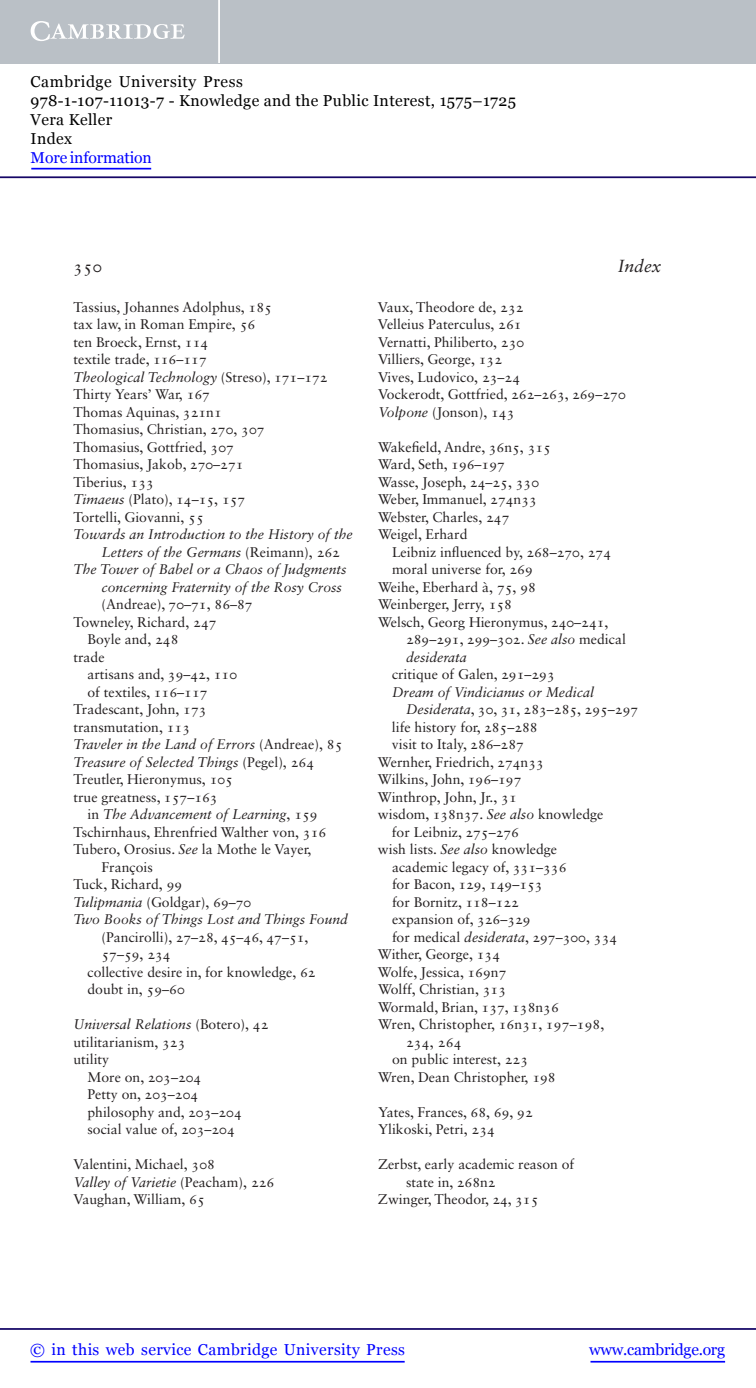
<style>
.page{position:relative;width:756px;height:1388px;background:#fff}
.page>*{position:absolute;margin:0;border:0;box-sizing:border-box;transform-origin:0 0}
.t1{font:italic 17.5px "Sabon LT Std";color:#231f20}
.t2{font:16.62px "Sabon LT Std";color:#231f20}
.t3{font:15.75px/18.9px "Georgia";letter-spacing:.025em;color:#000}
.t4{font:15.75px "Georgia";letter-spacing:.025em;color:#00f}
.t5{font:15.75px "Georgia";letter-spacing:-.015em;color:#00f}
.t6{font:15.75px "Georgia";letter-spacing:-.01em;color:#00f}
.t7{font:14px/17.5px "Sabon LT Std";color:#231f20}
.t8{font:italic 14px "Sabon LT Std";color:#231f20}
.s1{font-style:italic}
.s2{font-style:normal}
</style>
<div class="page">
<hr style="left:591px;top:1361px;width:134px;height:1px;background:#00f">
<hr style="left:0;top:1328px;width:756px;height:2px;background:#150666">
<hr style="left:31px;top:1361px;width:374px;height:1px;background:#00f">
<div style="left:0;top:0;width:756px;height:63px;background:#bac0c6"></div>
<svg style="left:31px;top:21px;width:154px;height:20px"></svg>
<hr style="left:218px;top:0;width:2px;height:63px;background:#fff">
<hr style="left:0;top:176px;width:756px;height:2px;background:#150666">
<hr style="left:31px;top:168px;width:120px;height:1px;background:#00f">
<p class="t3" style="left:31px;top:73px;width:487px">Cambridge University Press<br>978-1-107-11013-7 - Knowledge and the Public Interest, 1575–1725<br>Vera Keller<br>Index</p>
<p class="t6" style="left:31px;top:148px;width:123px">More information</p>
<p class="t2" style="left:74px;top:260px;width:30px">350</p>
<p class="t1" style="left:618px;top:259px;width:45px">Index</p>
<p class="t7" style="left:74px;top:299px;width:256px">Tassius, Johannes Adolphus, 185<br>tax law, in Roman Empire, 56<br>ten Broeck, Ernst, 114<br>textile trade, 116–117<br><span class="s1">Theological Technology</span> (Streso), 171–172<br>Thirty Years’ War, 167<br>Thomas Aquinas, 321n1<br>Thomasius, Christian, 270, 307<br>Thomasius, Gottfried, 307<br>Thomasius, Jakob, 270–271<br>Tiberius, 133<br><span class="s1">Timaeus</span> (Plato), 14–15 , 157<br>Tortelli, Giovanni, 55</p>
<p class="t8" style="left:74px;top:529px;width:281px">Towards an Introduction to the History of the</p>
<p class="t8" style="left:102px;top:546px;width:240px">Letters of the Germans <span class="s2">(Reimann), 262</span></p>
<p class="t8" style="left:74px;top:564px;width:275px">The Tower of Babel or a Chaos of Judgments</p>
<p class="t8" style="left:102px;top:581px;width:242px">concerning Fraternity of the Rosy Cross</p>
<p class="t7" style="left:102px;top:597px;width:153px">(Andreae), 70–71 , 86–87</p>
<p class="t7" style="left:74px;top:614px;width:145px">Towneley, Richard, 247</p>
<p class="t7" style="left:88px;top:632px;width:93px">Boyle and, 248</p>
<p class="t7" style="left:74px;top:649px;width:33px">trade</p>
<p class="t7" style="left:88px;top:667px;width:151px">artisans and, 39–42 , 110</p>
<p class="t7" style="left:88px;top:684px;width:122px">of textiles, 116–117</p>
<p class="t7" style="left:74px;top:702px;width:135px">Tradescant, John, 173</p>
<p class="t7" style="left:74px;top:719px;width:118px">transmutation, 113</p>
<p class="t8" style="left:74px;top:739px;width:270px">Traveler in the Land of Errors <span class="s2">(Andreae), 85</span></p>
<p class="t8" style="left:74px;top:756px;width:242px">Treasure of Selected Things <span class="s2">(Pegel), 264</span></p>
<p class="t7" style="left:74px;top:772px;width:161px">Treutler, Hieronymus, 105</p>
<p class="t7" style="left:74px;top:789px;width:146px">true greatness, 157–163</p>
<p class="t8" style="left:88px;top:809px;width:232px"><span class="s2">in</span> The Advancement of Learning <span class="s2">, 159</span></p>
<p class="t7" style="left:74px;top:824px;width:254px">Tschirnhaus, Ehrenfried Walther von, 316</p>
<p class="t7" style="left:74px;top:842px;width:239px">Tubero, Orosius. <span class="s1">See</span> la Mothe le Vayer,</p>
<p class="t7" style="left:102px;top:859px;width:53px">François</p>
<p class="t7" style="left:74px;top:877px;width:110px">Tuck, Richard, 99</p>
<p class="t7" style="left:74px;top:894px;width:179px"><span class="s1">Tulipmania</span> (Goldgar), 69–70</p>
<p class="t8" style="left:74px;top:914px;width:276px">Two Books of Things Lost and Things Found</p>
<p class="t7" style="left:102px;top:929px;width:208px">(Pancirolli), 27–28 , 45–46 , 47–51 ,</p>
<p class="t7" style="left:101px;top:947px;width:71px">57–59 , 234</p>
<p class="t7" style="left:87px;top:964px;width:230px">collective desire in, for knowledge, 62</p>
<p class="t7" style="left:88px;top:982px;width:99px">doubt in, 59–60</p>
<p class="t8" style="left:74px;top:1019px;width:197px">Universal Relations <span class="s2">(Botero), 42</span></p>
<p class="t7" style="left:73px;top:1034px;width:114px">utilitarianism, 323</p>
<p class="t7" style="left:73px;top:1052px;width:37px">utility</p>
<p class="t7" style="left:87px;top:1069px;width:115px">More on, 203–204</p>
<p class="t7" style="left:87px;top:1087px;width:112px">Petty on, 203–204</p>
<p class="t7" style="left:87px;top:1104px;width:156px">philosophy and, 203–204</p>
<p class="t7" style="left:87px;top:1122px;width:149px">social value of, 203–204</p>
<p class="t7" style="left:73px;top:1157px;width:202px">Valentini, Michael, 308<br><span class="s1">Valley of Varietie</span> (Peacham), 226<br>Vaughan, William, 65</p>
<p class="t7" style="left:378px;top:299px;width:249px">Vaux, Theodore de, 232<br>Velleius Paterculus, 261<br>Vernatti, Philiberto, 230<br>Villiers, George, 132<br>Vives, Ludovico, 23–24<br>Vockerodt, Gottfried, 262–263 , 269–270<br><span class="s1">Volpone</span> (Jonson), 143</p>
<p class="t7" style="left:378px;top:439px;width:175px">Wakefield, Andre, 36n5, 315<br>Ward, Seth, 196–197<br>Wasse, Joseph, 24–25 , 330<br>Weber, Immanuel, 274n33<br>Webster, Charles, 247<br>Weigel, Erhard</p>
<p class="t7" style="left:392px;top:544px;width:221px">Leibniz influenced by, 268–270 , 274</p>
<p class="t7" style="left:392px;top:562px;width:142px">moral universe for, 269</p>
<p class="t7" style="left:378px;top:579px;width:159px">Weihe, Eberhard à, 75, 98</p>
<p class="t7" style="left:378px;top:597px;width:136px">Weinberger, Jerry, 158</p>
<p class="t7" style="left:378px;top:614px;width:232px">Welsch, Georg Hieronymus, 240–241 ,</p>
<p class="t7" style="left:406px;top:632px;width:221px">289–291 , 299–302 . <span class="s1">See also</span> medical</p>
<p class="t8" style="left:406px;top:651px;width:62px">desiderata</p>
<p class="t7" style="left:392px;top:667px;width:164px">critique of Galen, 291–293</p>
<p class="t8" style="left:392px;top:686px;width:203px">Dream of Vindicianus or Medical</p>
<p class="t7" style="left:406px;top:702px;width:234px"><span class="s1">Desiderata</span>, 30 , 31 , 283–285 , 295–297</p>
<p class="t7" style="left:392px;top:719px;width:147px">life history for, 285–288</p>
<p class="t7" style="left:392px;top:737px;width:134px">visit to Italy, 286–287</p>
<p class="t7" style="left:378px;top:754px;width:168px">Wernher, Friedrich, 274n33</p>
<p class="t7" style="left:378px;top:772px;width:145px">Wilkins, John, 196–197</p>
<p class="t7" style="left:378px;top:789px;width:140px">Winthrop, John, Jr., 31</p>
<p class="t7" style="left:378px;top:807px;width:227px">wisdom, 138n37 . <span class="s1">See also</span> knowledge</p>
<p class="t7" style="left:392px;top:824px;width:129px">for Leibniz, 275–276</p>
<p class="t7" style="left:378px;top:842px;width:181px">wish lists. <span class="s1">See also</span> knowledge</p>
<p class="t7" style="left:392px;top:859px;width:176px">academic legacy of, 331 –336</p>
<p class="t7" style="left:392px;top:877px;width:152px">for Bacon, 129 , 149–153</p>
<p class="t7" style="left:392px;top:894px;width:129px">for Bornitz, 118–122</p>
<p class="t7" style="left:392px;top:912px;width:140px">expansion of, 326–329</p>
<p class="t7" style="left:392px;top:929px;width:227px">for medical <span class="s1">desiderata</span>, 297–300 , 334</p>
<p class="t7" style="left:378px;top:947px;width:124px">Wither, George, 134</p>
<p class="t7" style="left:378px;top:964px;width:130px">Wolfe, Jessica, 169n7</p>
<p class="t7" style="left:378px;top:982px;width:130px">Wolff, Christian, 313</p>
<p class="t7" style="left:378px;top:999px;width:182px">Wormald, Brian, 137 , 138n36</p>
<p class="t7" style="left:378px;top:1017px;width:228px">Wren, Christopher, 16n31 , 197 – 198 ,</p>
<p class="t7" style="left:406px;top:1034px;width:57px">234 , 264</p>
<p class="t7" style="left:392px;top:1052px;width:138px">on public interest, 223</p>
<p class="t7" style="left:378px;top:1069px;width:179px">Wren, Dean Christopher, 198</p>
<p class="t7" style="left:378px;top:1104px;width:156px">Yates, Frances, 68, 69, 92<br>Ylikoski, Petri, 234</p>
<p class="t7" style="left:378px;top:1157px;width:198px">Zerbst, early academic reason of</p>
<p class="t7" style="left:406px;top:1174px;width:91px">state in, 268n2</p>
<p class="t7" style="left:378px;top:1192px;width:162px">Zwinger, Theodor, 24 , 315</p>
<p class="t4" style="left:30px;top:1339px;width:376px">© in this web service Cambridge University Press</p>
<p class="t5" style="left:589px;top:1339px;width:137px">www.cambridge.org</p>
</div>
